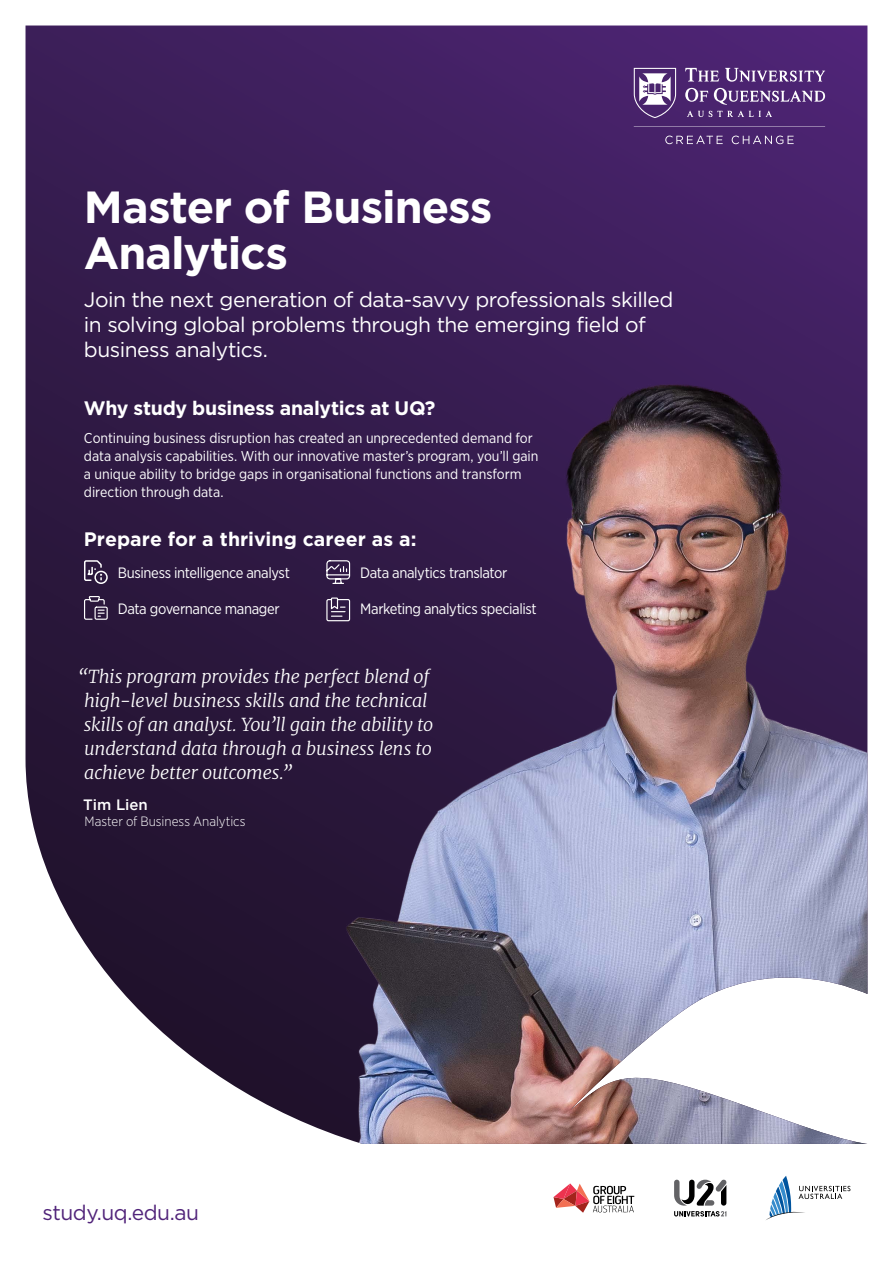
<style>
.page{position:relative;width:893px;height:1263px;background:#fff}
.page>*{position:absolute;margin:0;border:0;box-sizing:border-box;transform-origin:0 0}
.t1{font:700 45px/46.5px "Gotham";letter-spacing:-.025em;color:#fff}
.t2{font:21px/25.2px "Gotham";letter-spacing:-.025em;color:#fff}
.t3{font:21px "Gotham";letter-spacing:-.02em;color:#51247a}
.t4{font:700 19.5px "Gotham";letter-spacing:-.01em;color:#fff}
.t5{font:italic 300 18px/24px "Merriweather";letter-spacing:-.015em;color:#fff}
.t6{font:15px "Gotham Narrow";letter-spacing:-.025em;color:#fff}
.t7{font:500 15px "Gotham";color:#fff}
.t8{font:14.25px/18px "Gotham Narrow";letter-spacing:-.005em;color:#fff}
.t9{font:300 13.5px "Gotham Narrow";color:#fff}
</style>
<div class="page">
<svg style="left:26px;top:26px;width:841px;height:171px;background:#412061"></svg>
<img style="left:26px;top:197px;width:841px;height:947px">
<svg style="left:634px;top:68px;width:191px;height:76px;background:#664685"></svg>
<svg style="left:766px;top:1176px;width:84px;height:44px"></svg>
<svg style="left:553px;top:1183px;width:81px;height:30px"></svg>
<svg style="left:674px;top:1179px;width:53px;height:37px"></svg>
<svg style="left:325px;top:560px;width:26px;height:25px"></svg>
<svg style="left:83px;top:559px;width:25px;height:61px;background:#554563"></svg>
<svg style="left:326px;top:597px;width:25px;height:25px"></svg>
<h1 class="t1" style="left:84px;top:183px;width:410px">Master of Business<br>Analytics</h1>
<h2 class="t2" style="left:84px;top:287px;width:591px">Join the next generation of data-savvy professionals skilled in solving global problems through the emerging field of business analytics.</h2>
<h3 class="t4" style="left:84px;top:395px;width:353px">Why study business analytics at UQ?</h3>
<p class="t8" style="left:84px;top:429px;width:456px">Continuing business disruption has created an unprecedented demand for data analysis capabilities. With our innovative master’s program, you’ll gain a unique ability to bridge gaps in organisational functions and transform direction through data.</p>
<h3 class="t4" style="left:84px;top:526px;width:334px">Prepare for a thriving career as a:</h3>
<p class="t6" style="left:118px;top:563px;width:174px">Business intelligence analyst</p>
<p class="t6" style="left:360px;top:563px;width:149px">Data analytics translator</p>
<p class="t6" style="left:118px;top:599px;width:163px">Data governance manager</p>
<p class="t6" style="left:360px;top:599px;width:178px">Marketing analytics specialist</p>
<p class="t5" style="left:84px;top:664px;width:351px;text-indent:-6px">“This program provides the perfect blend of high-level business skills and the technical skills of an analyst. You’ll gain the ability to understand data through a business lens to achieve better outcomes.”</p>
<p class="t7" style="left:83px;top:796px;width:66px">Tim Lien</p>
<p class="t9" style="left:85px;top:813px;width:163px">Master of Business Analytics</p>
<h2 class="t3" style="left:43px;top:1199px;width:158px">study.uq.edu.au</h2>
</div>
